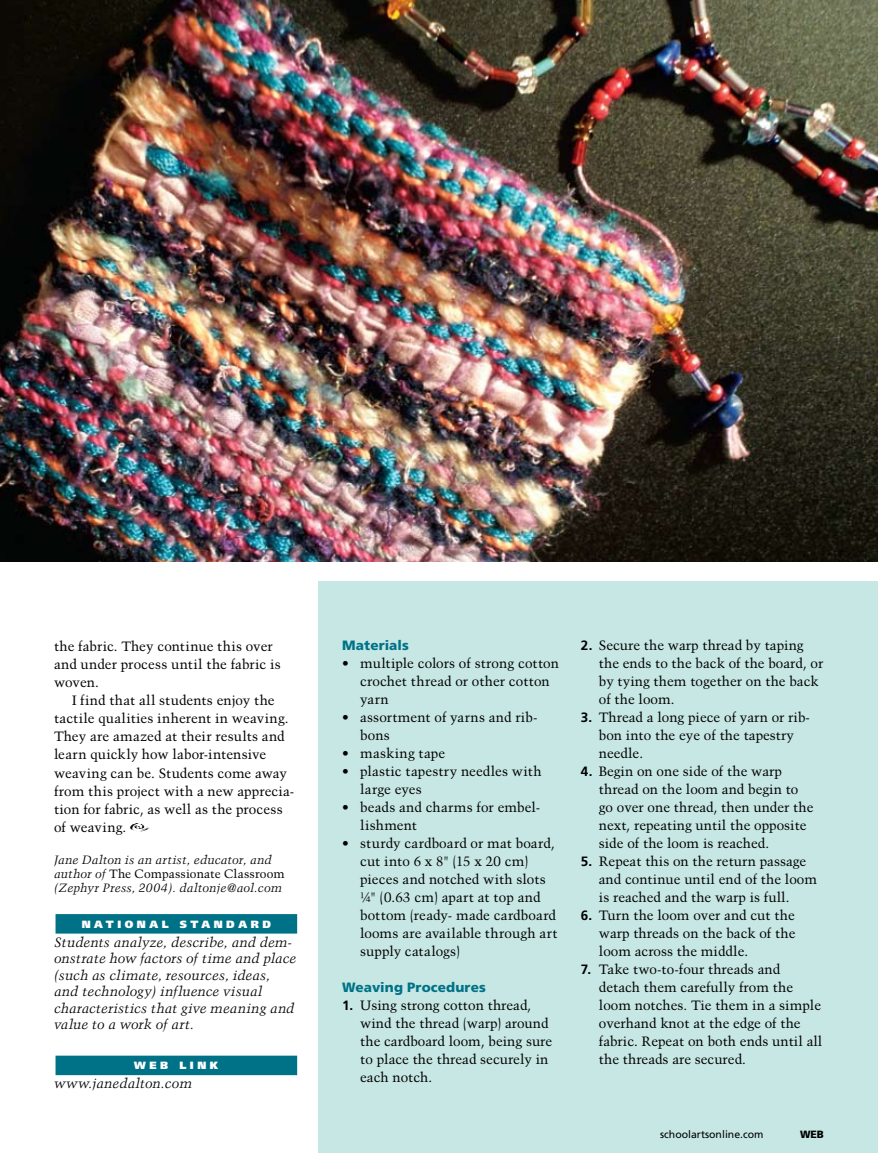
<style>
.page{position:relative;width:878px;height:1175px;background:#fff}
.page>*{position:absolute;margin:0;border:0;box-sizing:border-box;transform-origin:0 0}
.t1{font:13.5px/18px "Trump Mediaeval";color:#000}
.t2{font:italic 13.5px/16.5px "Trump Mediaeval";color:#000}
.t3{font:900 13.5px "Frutiger";letter-spacing:.01em;color:#007287}
.t4{font:italic 12px/14.2px "Trump Mediaeval";letter-spacing:.005em;color:#000}
.t5{font:900 10.5px "Frutiger";letter-spacing:.34em;color:#fff}
.t6{font:10.5px "Frutiger";color:#000}
.t7{font:900 10.5px "Frutiger";color:#000}
.s1{font-style:normal}
.s2{font-family:"Frutiger";font-weight:700}
</style>
<div class="page">
<div style="left:318px;top:580px;width:560px;height:572px;background:#c6e7e3"></div>
<img style="left:0;top:0;width:878px;height:561px">
<div style="left:56px;top:914px;width:241px;height:19px;background:#007287"></div>
<div style="left:56px;top:1055px;width:241px;height:20px;background:#007287"></div>
<img style="left:130px;top:823px;width:20px;height:8px">
<p class="t1" style="left:54px;top:637px;width:228px">the fabric. They continue this over and under process until the fabric is woven.</p>
<p class="t1" style="left:54px;top:691px;width:242px;text-indent:18px">I find that all students enjoy the tactile qualities inherent in weaving.<br>They are amazed at their results and learn quickly how labor-intensive weaving can be. Students come away from this project with a new apprecia&shy;tion for fabric, as well as the process of weaving.</p>
<p class="t4" style="left:54px;top:852px;width:232px">Jane Dalton is an artist, educator, and author of <span class="s1">The Compassionate Classroom </span>(Zephyr Press, 2004). daltonje@aol.com</p>
<p class="t5" style="left:82px;top:917px;width:191px">NATION AL STAN DARD</p>
<p class="t2" style="left:54px;top:933px;width:244px">Students analyze, describe, and dem&shy;onstrate how factors of time and place (such as climate, resources, ideas, and technology) influence visual characteristics that give meaning and value to a work of art.</p>
<p class="t5" style="left:134px;top:1059px;width:86px">WEB LIN K</p>
<p class="t2" style="left:54px;top:1075px;width:140px">www.janedalton.com</p>
<p class="t3" style="left:342px;top:637px;width:68px">Materials</p>
<p class="t1" style="left:360px;top:654px;width:200px;text-indent:-18px">• multiple colors of strong cotton crochet thread or other cotton yarn</p>
<p class="t1" style="left:360px;top:708px;width:179px;text-indent:-18px">• assortment of yarns and rib&shy;bons</p>
<p class="t1" style="left:342px;top:744px;width:105px">• masking tape</p>
<p class="t1" style="left:360px;top:762px;width:183px;text-indent:-18px">• plastic tapestry needles with large eyes</p>
<p class="t1" style="left:360px;top:798px;width:182px;text-indent:-18px">• beads and charms for embel&shy;lishment</p>
<p class="t1" style="left:360px;top:834px;width:199px;text-indent:-18px">• sturdy cardboard or mat board, cut into 6 x 8" (15 x 20 cm) pieces and notched with slots ¼" (0.63 cm) apart at top and bottom (ready- made cardboard looms are available through art supply catalogs)</p>
<p class="t3" style="left:342px;top:979px;width:145px">Weaving Procedures</p>
<p class="t1" style="left:360px;top:996px;width:194px;text-indent:-18px"><span class="s2">1.</span> Using strong cotton thread, wind the thread (warp) around the cardboard loom, being sure to place the thread securely in each notch.</p>
<p class="t1" style="left:598px;top:636px;width:226px;text-indent:-18px"><span class="s2">2.</span> Secure the warp thread by taping the ends to the back of the board, or by tying them together on the back of the loom.</p>
<p class="t1" style="left:598px;top:708px;width:213px;text-indent:-18px"><span class="s2">3.</span> Thread a long piece of yarn or rib&shy;bon into the eye of the tapestry needle.</p>
<p class="t1" style="left:598px;top:762px;width:216px;text-indent:-18px"><span class="s2">4.</span> Begin on one side of the warp thread on the loom and begin to go over one thread, then under the next, repeating until the opposite side of the loom is reached.</p>
<p class="t1" style="left:598px;top:852px;width:220px;text-indent:-18px"><span class="s2">5.</span> Repeat this on the return passage and continue until end of the loom is reached and the warp is full.</p>
<p class="t1" style="left:598px;top:906px;width:198px;text-align:justify;text-indent:-18px"><span class="s2">6.</span> Turn the loom over and cut the warp threads on the back of the loom across the middle.</p>
<p class="t1" style="left:598px;top:960px;width:225px;text-indent:-18px"><span class="s2">7.</span> Take two-to-four threads and detach them carefully from the loom notches. Tie them in a simple overhand knot at the edge of the fabric. Repeat on both ends until all the threads are secured.</p>
<p class="t6" style="left:660px;top:1128px;width:105px">schoolartsonline.com</p>
<p class="t7" style="left:800px;top:1128px;width:25px">WEB</p>
</div>
